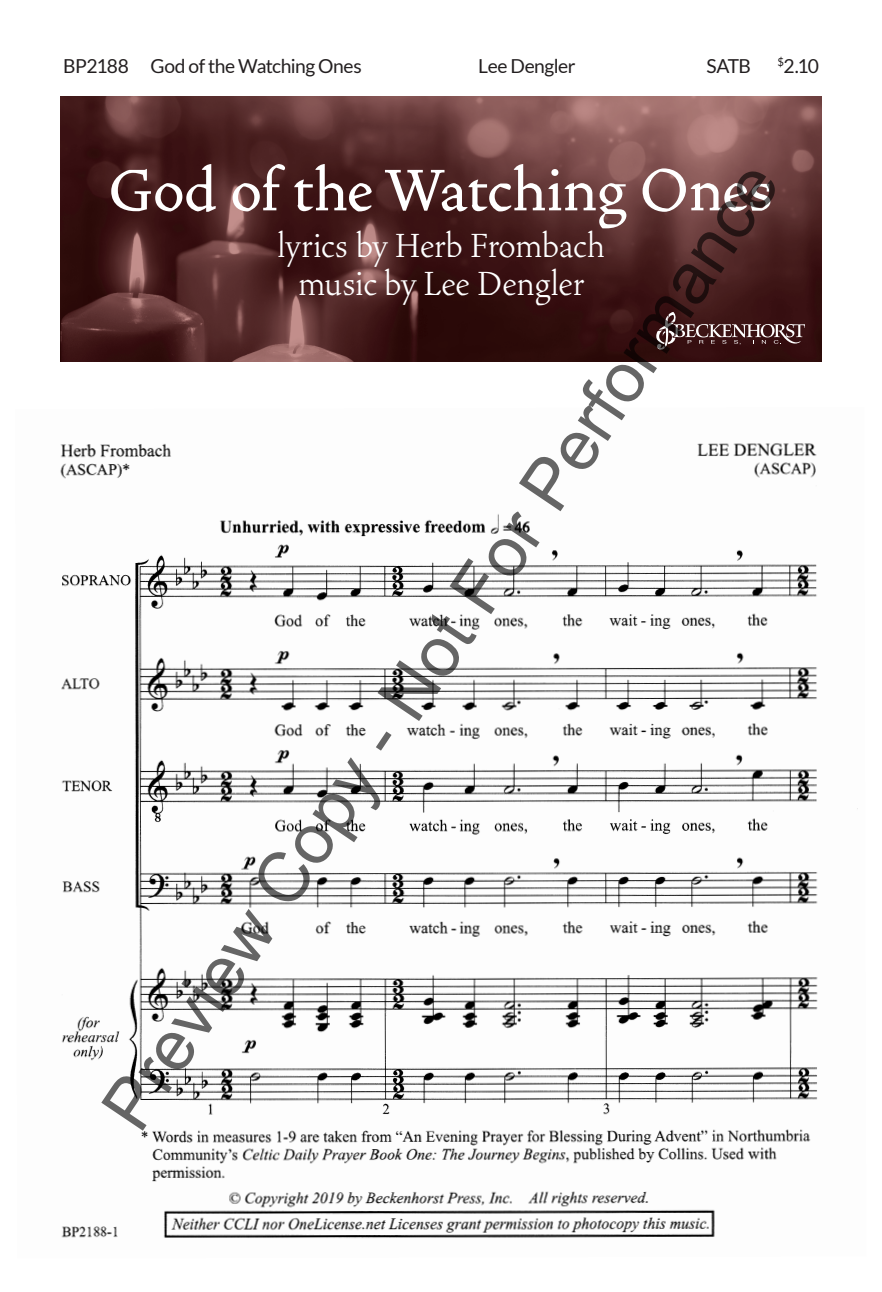
<style>
.page{position:relative;width:882px;height:1292px;background:#fff}
.page>*{position:absolute;margin:0;border:0;box-sizing:border-box;transform-origin:0 0}
.t1{font:500 73.5px "Vendetta OT";letter-spacing:-.005em;color:#fff}
.t2{font:70px "Arial";color:rgb(0 0 0/.6)}
.t3{font:300 42px/38.5px "Vendetta OT";letter-spacing:-.01em;color:#fff;text-align:center}
.t4{font:19.25px "Lato";letter-spacing:-.025em;color:#231f20}
</style>
<div class="page">
<img style="left:60px;top:96px;width:762px;height:265px">
<svg style="left:654px;top:312px;width:151px;height:37px;background:#593738"></svg>
<img style="left:60px;top:443px;width:798px;height:795px">
<p class="t4" style="left:63px;top:55px;width:300px">BP2188 God of the Watching Ones</p>
<p class="t4" style="left:478px;top:55px;width:99px">Lee Dengler</p>
<p class="t4" style="left:707px;top:55px;width:46px">SATB</p>
<p class="t4" style="left:777px;top:55px;width:43px"><sup>$</sup>2.10</p>
<h1 class="t1" style="left:109px;top:154px;width:666px">God of the Watching Ones</h1>
<h3 class="t3" style="left:277px;top:226px;width:329px">lyrics by Herb Frombach music by Lee Dengler</h3>
<h2 class="t2" style="left:79px;top:1094px;width:1149px;rotate:-56deg">Preview Copy - Not For Performance</h2>
</div>
